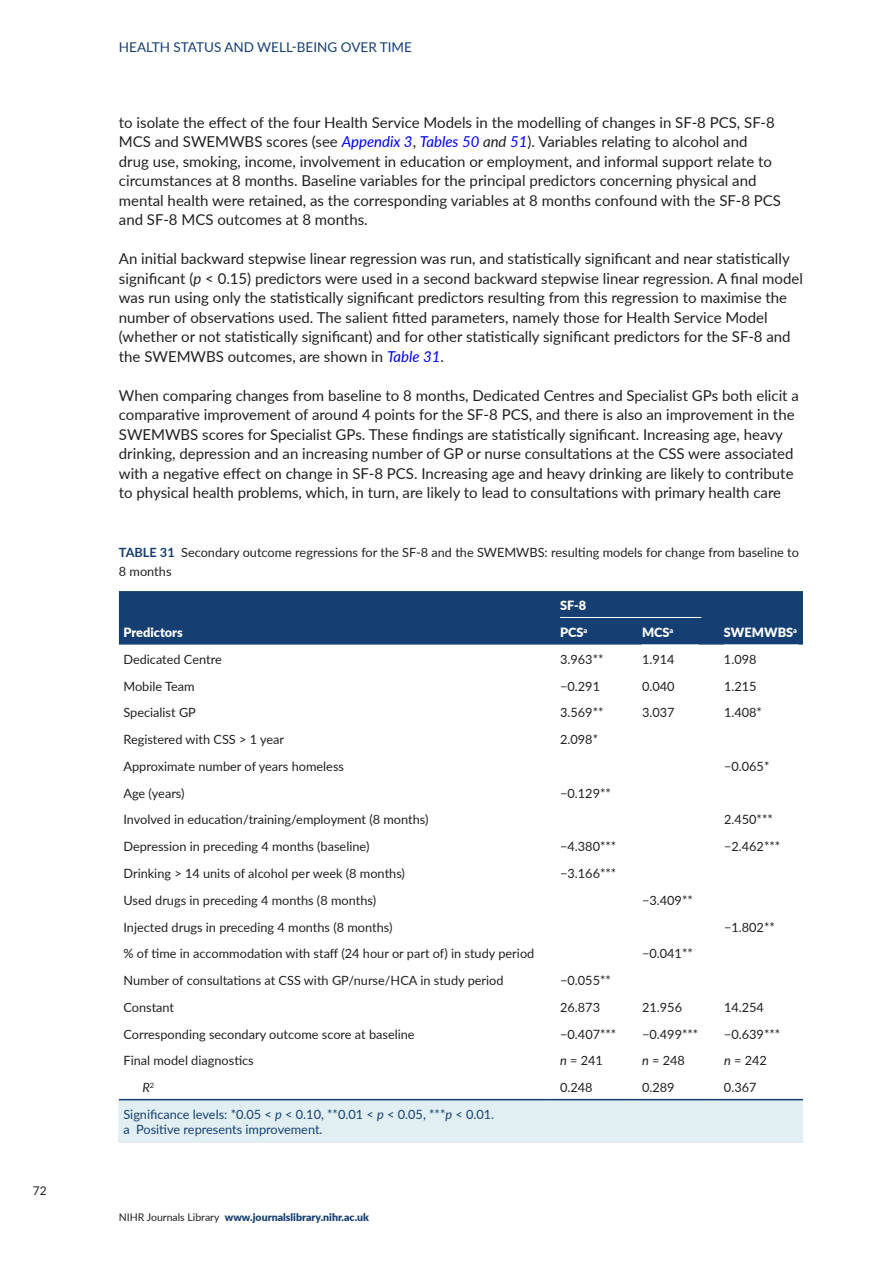
<style>
.page{position:relative;width:893px;height:1263px;background:#fff}
.page>*{position:absolute;margin:0;border:0;box-sizing:border-box;transform-origin:0 0}
.t1{font:15px/19.5px "Lato";color:#231f20}
.t2{font:13.5px "Lato";color:#153f72}
.t3{font:12.75px/19.5px "Lato";color:#231f20}
.t4{font:12.75px/15px "Lato";color:#153f72}
.t5{font:900 12.75px "Lato";color:#fff}
.t6{font:italic 12.75px "Lato";color:#231f20}
.t7{font:12px "Lato";color:#231f20}
.t8{font:900 10.5px "Lato";color:#153f72}
.s1{font-style:italic;color:#00f}
.s2{font-style:italic}
.s3{font-weight:700;color:#153f72}
.s4{font-weight:400;color:#231f20}
</style>
<div class="page">
<div style="left:119px;top:1099px;width:684px;height:28px;background:#e1eff2"></div>
<div style="left:119px;top:1115px;width:684px;height:27px;background:#e1eff2"></div>
<div style="left:119px;top:591px;width:684px;height:54px;background:#153f72"></div>
<hr style="left:119px;top:1099px;width:432px;height:1px;background:#153f72">
<hr style="left:551px;top:1099px;width:82px;height:1px;background:#153f72">
<hr style="left:633px;top:1099px;width:82px;height:1px;background:#153f72">
<hr style="left:715px;top:1099px;width:88px;height:1px;background:#153f72">
<hr style="left:560px;top:617px;width:141px;height:1px;background:#fff">
<p class="t7" style="left:33px;top:1182px;width:15px">72</p>
<p class="t2" style="left:119px;top:37px;width:19px">Health</p>
<p class="t2" style="left:174px;top:37px;width:9px">status</p>
<p class="t2" style="left:224px;top:37px;width:11px">and</p>
<p class="t2" style="left:257px;top:37px;width:10px">well</p>
<p class="t2" style="left:292px;top:37px;width:14px">-being</p>
<p class="t2" style="left:341px;top:37px;width:9px">overtime</p>
<p class="t1" style="left:119px;top:112px;width:664px">to isolate the effect of the four Health Service Models in the modelling of changes in SF-8 PCS, SF-8<br>MCS and SWEMWBS scores (see <span class="s1">Appendix 3</span>, <span class="s1">Tables 50</span> <span class="s2">and</span> <span class="s1">51</span>). Variables relating to alcohol and drug use, smoking, income, involvement in education or employment, and informal support relate to circumstances at 8 months. Baseline variables for the principal predictors concerning physical and mental health were retained, as the corresponding variables at 8 months confound with the SF-8 PCS and SF-8 MCS outcomes at 8 months.</p>
<p class="t1" style="left:119px;top:248px;width:685px">An initial backward stepwise linear regression was run, and statistically significant and near statistically significant (<span class="s2">p</span> &lt; 0.15) predictors were used in a second backward stepwise linear regression. A final model was run using only the statistically significant predictors resulting from this regression to maximise the number of observations used. The salient fitted parameters, namely those for Health Service Model (whether or not statistically significant) and for other statistically significant predictors for the SF-8 and the SWEMWBS outcomes, are shown in <span class="s1">Table 31</span>.</p>
<p class="t1" style="left:119px;top:385px;width:681px">When comparing changes from baseline to 8 months, Dedicated Centres and Specialist GPs both elicit a comparative improvement of around 4 points for the SF-8 PCS, and there is also an improvement in the SWEMWBS scores for Specialist GPs. These findings are statistically significant. Increasing age, heavy drinking, depression and an increasing number of GP or nurse consultations at the CSS were associated with a negative effect on change in SF-8 PCS. Increasing age and heavy drinking are likely to contribute to physical health problems, which, in turn, are likely to lead to consultations with primary health care</p>
<p class="t3" style="left:119px;top:542px;width:681px"><span class="s3">TABLE 31</span> Secondary outcome regressions for the SF-8 and the SWEMWBS: resulting models for change from baseline to<br>8 months</p>
<p class="t5" style="left:123px;top:623px;width:61px">Predictors</p>
<p class="t5" style="left:560px;top:596px;width:28px">SF-8</p>
<p class="t5" style="left:560px;top:623px;width:29px">PCS<sup>a</sup></p>
<p class="t5" style="left:642px;top:623px;width:33px">MCS<sup>a</sup></p>
<p class="t5" style="left:724px;top:623px;width:75px">SWEMWBS<sup>a</sup></p>
<p class="t3" style="left:123px;top:649px;width:100px">Dedicated Centre</p>
<p class="t3" style="left:560px;top:649px;width:45px">3.963**</p>
<p class="t3" style="left:642px;top:649px;width:34px">1.914</p>
<p class="t3" style="left:724px;top:649px;width:34px">1.098</p>
<p class="t3" style="left:123px;top:676px;width:73px">Mobile Team</p>
<p class="t3" style="left:560px;top:676px;width:41px">−0.291</p>
<p class="t3" style="left:642px;top:676px;width:34px">0.040</p>
<p class="t3" style="left:724px;top:676px;width:34px">1.215</p>
<p class="t3" style="left:123px;top:702px;width:74px">Specialist GP</p>
<p class="t3" style="left:560px;top:702px;width:45px">3.569**</p>
<p class="t3" style="left:642px;top:702px;width:34px">3.037</p>
<p class="t3" style="left:724px;top:702px;width:40px">1.408*</p>
<p class="t3" style="left:123px;top:729px;width:162px">Registered with CSS &gt; 1 year</p>
<p class="t3" style="left:560px;top:729px;width:40px">2.098*</p>
<p class="t3" style="left:123px;top:756px;width:222px">Approximate number of years homeless</p>
<p class="t3" style="left:724px;top:756px;width:47px">−0.065*</p>
<p class="t3" style="left:123px;top:783px;width:63px">Age (years)</p>
<p class="t3" style="left:560px;top:783px;width:52px">−0.129**</p>
<p class="t3" style="left:123px;top:809px;width:306px">Involved in education/training/employment (8 months)</p>
<p class="t3" style="left:724px;top:809px;width:50px">2.450***</p>
<p class="t3" style="left:123px;top:836px;width:247px">Depression in preceding 4 months (baseline)</p>
<p class="t3" style="left:560px;top:836px;width:58px">−4.380***</p>
<p class="t3" style="left:724px;top:836px;width:58px">−2.462***</p>
<p class="t3" style="left:123px;top:863px;width:283px">Drinking &gt; 14 units of alcohol per week (8 months)</p>
<p class="t3" style="left:560px;top:863px;width:58px">−3.166***</p>
<p class="t3" style="left:123px;top:890px;width:254px">Used drugs in preceding 4 months (8 months)</p>
<p class="t3" style="left:642px;top:890px;width:52px">−3.409**</p>
<p class="t3" style="left:123px;top:916px;width:271px">Injected drugs in preceding 4 months (8 months)</p>
<p class="t3" style="left:724px;top:916px;width:52px">−1.802**</p>
<p class="t3" style="left:123px;top:943px;width:412px">% of time in accommodation with staff (24 hour or part of) in study period</p>
<p class="t3" style="left:642px;top:943px;width:52px">−0.041**</p>
<p class="t3" style="left:123px;top:970px;width:382px">Number of consultations at CSS with GP/nurse/HCA in study period</p>
<p class="t3" style="left:560px;top:970px;width:52px">−0.055**</p>
<p class="t3" style="left:123px;top:997px;width:52px">Constant</p>
<p class="t3" style="left:560px;top:997px;width:41px">26.873</p>
<p class="t3" style="left:642px;top:997px;width:41px">21.956</p>
<p class="t3" style="left:724px;top:997px;width:41px">14.254</p>
<p class="t3" style="left:123px;top:1024px;width:293px">Corresponding secondary outcome score at baseline</p>
<p class="t3" style="left:560px;top:1024px;width:58px">−0.407***</p>
<p class="t3" style="left:642px;top:1024px;width:58px">−0.499***</p>
<p class="t3" style="left:724px;top:1024px;width:58px">−0.639***</p>
<p class="t3" style="left:123px;top:1050px;width:132px">Final model diagnostics</p>
<p class="t3" style="left:560px;top:1050px;width:44px"><span class="s2">n</span> = 241</p>
<p class="t3" style="left:642px;top:1050px;width:44px"><span class="s2">n</span> = 248</p>
<p class="t3" style="left:724px;top:1050px;width:44px"><span class="s2">n</span> = 242</p>
<p class="t6" style="left:143px;top:1078px;width:13px">R<sup>2</sup></p>
<p class="t3" style="left:560px;top:1077px;width:34px">0.248</p>
<p class="t3" style="left:642px;top:1077px;width:34px">0.289</p>
<p class="t3" style="left:724px;top:1077px;width:34px">0.367</p>
<p class="t4" style="left:123px;top:1106px;width:372px">Significance levels: *0.05 &lt; <span class="s2">p</span> &lt; 0.10, **0.01 &lt; <span class="s2">p</span> &lt; 0.05, ***<span class="s2">p</span> &lt; 0.01. a Positive represents improvement.</p>
<p class="t8" style="left:119px;top:1209px;width:252px"><span class="s4">NIHR Journals Library</span> www.journalslibrary.nihr.ac.uk</p>
</div>
